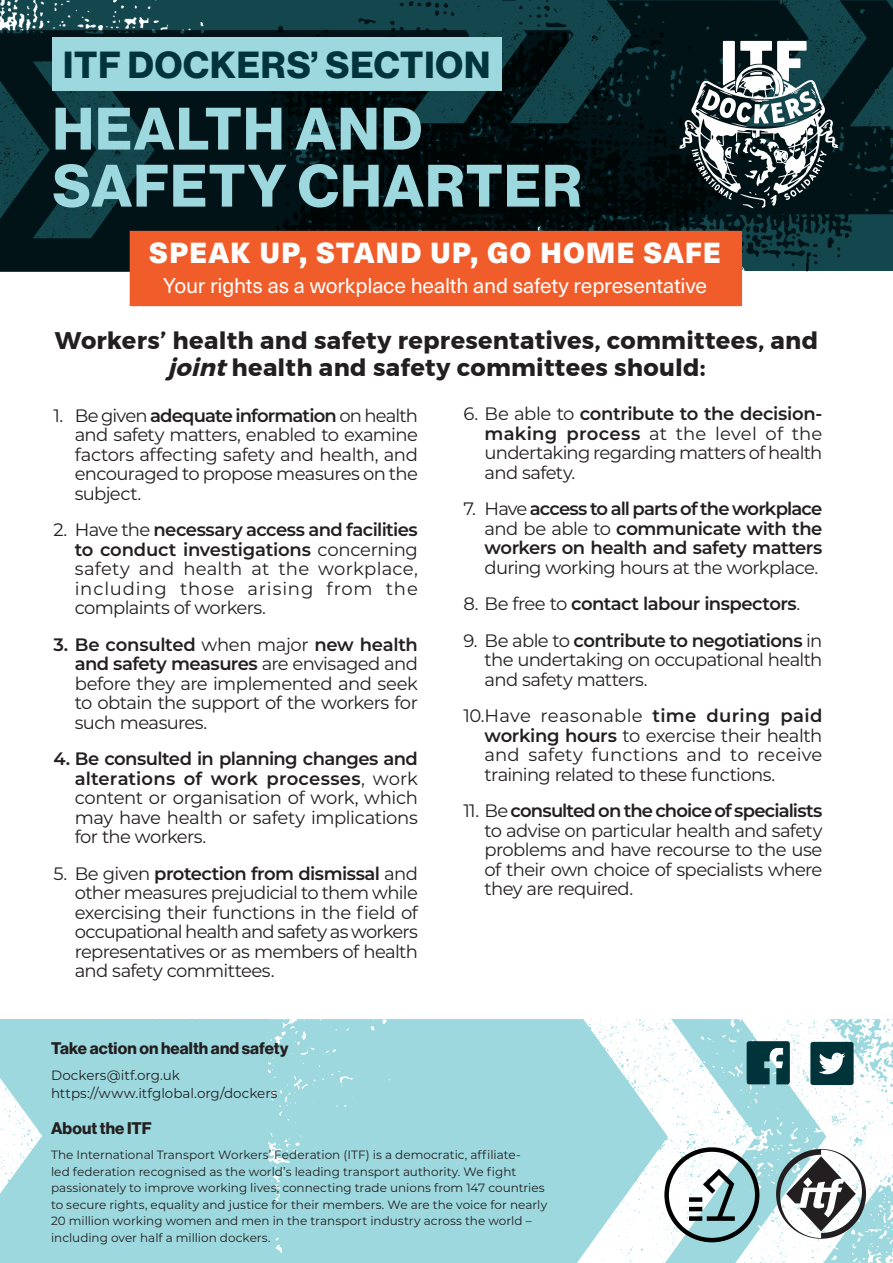
<style>
.page{position:relative;width:893px;height:1263px;background:#fff}
.page>*{position:absolute;margin:0;border:0;box-sizing:border-box;transform-origin:0 0}
.t1{font:58.5px/57px "N Haas Grotesk DS Pro 75 Bd";letter-spacing:.025em;color:#9cd8de}
.t2{font:36.9px "N Haas Grotesk DS Pro 75 Bd";letter-spacing:.025em;color:#00343a}
.BODY_COPY{font:900 28.5px "Neue Haas Unica W1 G";letter-spacing:.035em;color:#fff}
.BODY_COPY-2{font:700 24px/27px "Montserrat";letter-spacing:.01em;color:#231f20;text-align:center}
.BODY_COPY-3{font:21px "Neue Haas Unica W1 G";letter-spacing:-.01em;color:#fff}
.t3{font:18px/19.5px "Montserrat";letter-spacing:-.035em;color:#231f20;text-align:justify}
.t4{font:600 18px/19.5px "Montserrat";letter-spacing:-.025em;color:#231f20;text-align:justify}
.BODY_COPY-4{font:16.5px "N Haas Grotesk DS Pro 75 Bd";letter-spacing:.005em;color:#231f20}
.BODY_COPY-5{font:13.5px "Montserrat";color:#231f20}
.BODY_COPY-6{font:12px/16.5px "Montserrat";color:#231f20}
.s1{font-style:italic}
.s2{font-weight:600}
.s3{font-weight:400}
</style>
<div class="page">
<div style="left:64px;top:1018px;width:497px;height:245px;background:#9cd8de"></div>
<img style="left:561px;top:1018px;width:332px;height:245px">
<svg style="left:747px;top:1041px;width:43px;height:43px;background:#29585e"></svg>
<svg style="left:810px;top:1042px;width:44px;height:43px;background:#335d61"></svg>
<img style="left:0;top:1019px;width:64px;height:244px">
<img style="left:0;top:0;width:893px;height:270px">
<img style="left:0;top:47px;width:197px;height:260px">
<img style="left:702px;top:0;width:191px;height:195px">
<img style="left:363px;top:0;width:312px;height:191px">
<div style="left:52px;top:37px;width:449px;height:54px;background:#9cd8de"></div>
<div style="left:130px;top:231px;width:612px;height:75px;background:#f15d2a"></div>
<svg style="left:679px;top:41px;width:159px;height:167px"></svg>
<svg style="left:776px;top:1149px;width:90px;height:90px"></svg>
<svg style="left:700px;top:1166px;width:37px;height:58px"></svg>
<div style="left:707px;top:1216px;width:28px;height:5px;background:#000"></div>
<div style="left:689px;top:1216px;width:13px;height:5px;background:#000"></div>
<hr style="left:689px;top:1207px;width:13px;height:4px;background:#000">
<div style="left:689px;top:1197px;width:13px;height:5px;background:#000"></div>
<div style="left:664px;top:1147px;width:95px;height:95px;border:4px solid #000;border-radius:50%"></div>
<p class="t2" style="left:63px;top:43px;width:429px">ITF DOCKERS’ SECTION</p>
<p class="t1" style="left:53px;top:101px;width:530px">HEALTH AND<br>SAFETY CHARTER</p>
<p class="BODY_COPY" style="left:149px;top:230px;width:573px">SPEAK UP, STAND UP, GO HOME SAFE</p>
<p class="BODY_COPY-3" style="left:163px;top:270px;width:545px">Your rights as a workplace health and safety representative</p>
<p class="BODY_COPY-2" style="left:55px;top:327px;width:765px">Workers’ health and safety representatives, committees, and <span class="s1">joint</span>health and safety committees should:</p>
<p class="t3" style="left:75px;top:405px;width:345px;text-indent:-21px">1. Be given <span class="s2">adequate information</span> on health and safety matters, enabled to examine factors affecting safety and health, and encouraged to propose measures on the subject.</p>
<p class="t3" style="left:75px;top:519px;width:345px;text-indent:-21px">2. Have the <span class="s2">necessary access and facilities to conduct investigations</span> concerning safety and health at the workplace, including those arising from the complaints of workers.</p>
<p class="t3" style="left:75px;top:634px;width:345px;text-indent:-21px"><span class="s2">3. Be consulted</span> when major <span class="s2">new health and safety measures</span> are envisaged and before they are implemented and seek to obtain the support of the workers for such measures.</p>
<p class="t3" style="left:75px;top:748px;width:345px;text-indent:-21px"><span class="s2">4. Be consulted in planning changes and alterations of work processes</span>, work content or organisation of work, which may have health or safety implications for the workers.</p>
<p class="t3" style="left:75px;top:863px;width:345px;text-indent:-21px">5. Be given <span class="s2">protection from dismissal</span> and other measures prejudicial to them while exercising their functions in the field of occupational health and safety as workers representatives or as members of health and safety committees.</p>
<p class="t3" style="left:485px;top:403px;width:339px;text-indent:-21px">6. Be able to <span class="s2">contribute to the decision&shy;making process</span> at the level of the undertaking regarding matters of health and safety.</p>
<p class="t4" style="left:485px;top:498px;width:339px;text-indent:-21px"><span class="s3">7. Have</span> access to all parts of the workplace <span class="s3">and be able to</span> communicate with the workers on health and safety matters <span class="s3">during working hours at the workplace.</span></p>
<p class="t4" style="left:463px;top:593px;width:338px"><span class="s3">8. Be free to</span> contact labour inspectors<span class="s3">.</span></p>
<p class="t3" style="left:485px;top:630px;width:339px;text-indent:-21px">9. Be able to <span class="s2">contribute to negotiations</span> in the undertaking on occupational health and safety matters.</p>
<p class="t3" style="left:485px;top:705px;width:339px;text-indent:-21px">10.Have reasonable <span class="s2">time during paid working hours</span> to exercise their health and safety functions and to receive training related to these functions.</p>
<p class="t3" style="left:485px;top:800px;width:339px;text-indent:-21px">11. Be <span class="s2">consulted on the choice of specialists </span>to advise on particular health and safety problems and have recourse to the use of their own choice of specialists where they are required.</p>
<p class="BODY_COPY-4" style="left:51px;top:1038px;width:239px">Take action on health and safety</p>
<p class="BODY_COPY-5" style="left:51px;top:1066px;width:130px">Dockers@itf.org.uk</p>
<p class="BODY_COPY-5" style="left:51px;top:1084px;width:228px">https://www.itfglobal.org/dockers</p>
<p class="BODY_COPY-4" style="left:51px;top:1119px;width:102px">About the ITF</p>
<p class="BODY_COPY-6" style="left:51px;top:1146px;width:498px">The International Transport Workers’ Federation (ITF) is a democratic, affiliate-<br>led federation recognised as the world’s leading transport authority. We fight passionately to improve working lives; connecting trade unions from 147 countries to secure rights, equality and justice for their members. We are the voice for nearly 20 million working women and men in the transport industry across the world – including over half a million dockers.</p>
</div>
